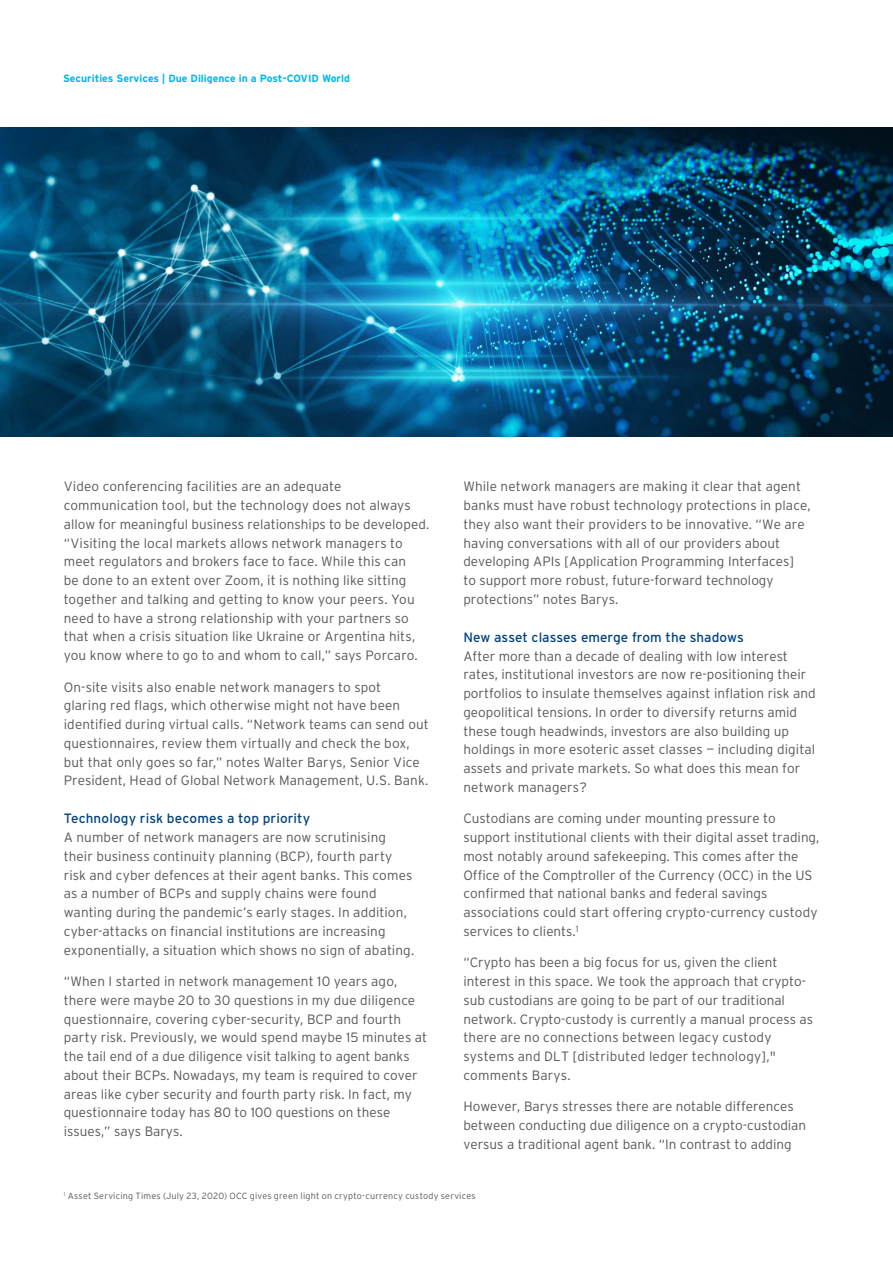
<style>
.page{position:relative;width:893px;height:1263px;background:#fff}
.page>*{position:absolute;margin:0;border:0;box-sizing:border-box;transform-origin:0 0}
.t1{font:300 13.5px/18.8px "Interstate";color:#575756}
.t2{font:13.5px "Interstate";color:#004380}
.t3{font:700 10.5px "Interstate";color:#00b6ed}
.t4{font:300 9px "Interstate";letter-spacing:.025em;color:#575756}
</style>
<div class="page">
<img style="left:0;top:128px;width:893px;height:308px">
<p class="t3" style="left:63px;top:72px;width:288px">Securities Services | Due Diligence in a Post-COVID World</p>
<p class="t1" style="left:64px;top:477px;width:367px">Video conferencing facilities are an adequate communication tool, but the technology does not always allow for meaningful business relationships to be developed. “Visiting the local markets allows network managers to meet regulators and brokers face to face. While this can<br>be done to an extent over Zoom, it is nothing like sitting together and talking and getting to know your peers. You need to have a strong relationship with your partners so that when a crisis situation like Ukraine or Argentina hits, you know where to go to and whom to call,” says Porcaro.</p>
<p class="t1" style="left:64px;top:677px;width:367px">On-site visits also enable network managers to spot<br>glaring red flags, which otherwise might not have been identified during virtual calls. “Network teams can send out questionnaires, review them virtually and check the box, but that only goes so far,” notes Walter Barys, Senior Vice President, Head of Global Network Management, U.S. Bank.</p>
<p class="t2" style="left:64px;top:810px;width:248px">Technology risk becomes a top priority</p>
<p class="t1" style="left:64px;top:828px;width:352px">A number of network managers are now scrutinising their business continuity planning (BCP), fourth party risk and cyber defences at their agent banks. This comes as a number of BCPs and supply chains were found wanting during the pandemic’s early stages. In addition, cyber-attacks on financial institutions are increasing exponentially, a situation which shows no sign of abating.</p>
<p class="t1" style="left:64px;top:972px;width:365px">“When I started in network management 10 years ago, there were maybe 20 to 30 questions in my due diligence questionnaire, covering cyber-security, BCP and fourth party risk. Previously, we would spend maybe 15 minutes at the tail end of a due diligence visit talking to agent banks about their BCPs. Nowadays, my team is required to cover areas like cyber security and fourth party risk. In fact, my questionnaire today has 80 to 100 questions on these issues,” says Barys.</p>
<p class="t1" style="left:463px;top:477px;width:349px">While network managers are making it clear that agent banks must have robust technology protections in place, they also want their providers to be innovative. “We are having conversations with all of our providers about developing APIs [Application Programming Interfaces]<br>to support more robust, future-forward technology protections” notes Barys.</p>
<p class="t2" style="left:463px;top:629px;width:282px">New asset classes emerge from the shadows</p>
<p class="t1" style="left:463px;top:646px;width:354px">After more than a decade of dealing with low interest rates, institutional investors are now re-positioning their portfolios to insulate themselves against inflation risk and geopolitical tensions. In order to diversify returns amid these tough headwinds, investors are also building up holdings in more esoteric asset classes — including digital assets and private markets. So what does this mean for network managers?</p>
<p class="t1" style="left:463px;top:809px;width:358px">Custodians are coming under mounting pressure to support institutional clients with their digital asset trading, most notably around safekeeping. This comes after the Office of the Comptroller of the Currency (OCC) in the US confirmed that national banks and federal savings associations could start offering crypto-currency custody services to clients.<sup>1</sup></p>
<p class="t1" style="left:463px;top:953px;width:351px">“Crypto has been a big focus for us, given the client interest in this space. We took the approach that crypto&shy;sub custodians are going to be part of our traditional network. Crypto-custody is currently a manual process as there are no connections between legacy custody systems and DLT [distributed ledger technology]," comments Barys.</p>
<p class="t1" style="left:463px;top:1097px;width:344px">However, Barys stresses there are notable differences between conducting due diligence on a crypto-custodian versus a traditional agent bank. “In contrast to adding</p>
<p class="t4" style="left:64px;top:1190px;width:413px"><sup>1</sup> Asset Servicing Times (July 23, 2020) OCC gives green light on crypto-currency custody services</p>
</div>
